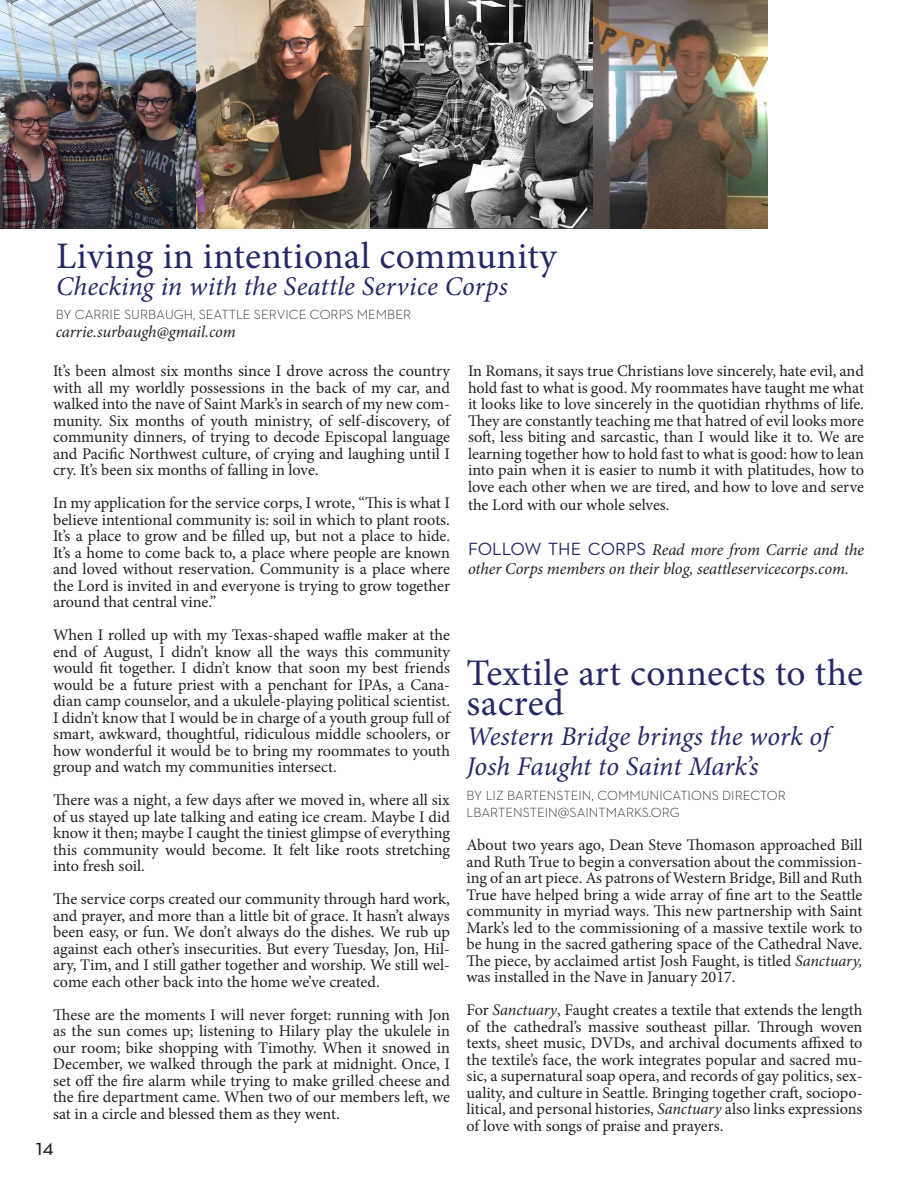
<style>
.page{position:relative;width:918px;height:1188px;background:#fff}
.page>*{position:absolute;margin:0;border:0;box-sizing:border-box;transform-origin:0 0}
.t1{font:37.5px/30px "Minion Pro";letter-spacing:.01em;color:#262967}
.t2{font:italic 27px/30px "Minion Pro";color:#262967}
.t3{font:24px "Neutraface 2 Text";color:#231f20}
.t4{font:italic 16.5px/19.5px "Minion Pro";letter-spacing:-.005em;color:#231f20}
.t5{font:16.2px/16.5px "Minion Pro";color:#231f20;text-align:justify}
.t6{font:300 13.5px "Neutraface 2 Text";color:#231f20}
.s1{font-family:"Neutraface 2 Text";font-style:normal;font-size:18px;color:#262967}
.s2{font-style:italic}
</style>
<div class="page">
<img style="left:206px;top:0;width:388px;height:229px">
<img style="left:594px;top:0;width:173px;height:229px">
<img style="left:0;top:0;width:206px;height:229px">
<p class="t1" style="left:56px;top:241px;width:502px">Living in intentional community</p>
<p class="t2" style="left:56px;top:271px;width:453px">Checking in with the Seattle Service Corps</p>
<p class="t6" style="left:56px;top:306px;width:357px">BY CARRIE SURBAUGH, SEATTLE SERVICE CORPS MEMBER</p>
<p class="t4" style="left:56px;top:322px;width:181px">carrie.surbaugh@gmail.com</p>
<p class="t5" style="left:53px;top:363px;width:398px">It’s been almost six months since I drove across the country with all my worldly possessions in the back of my car, and walked into the nave of Saint Mark’s in search of my new com&shy;munity. Six months of youth ministry, of self-discovery, of community dinners, of trying to decode Episcopal language and Pacific Northwest culture, of crying and laughing until I cry. It’s been six months of falling in love.</p>
<p class="t5" style="left:53px;top:495px;width:398px">In my application for the service corps, I wrote, “This is what I believe intentional community is: soil in which to plant roots.<br>It’s a place to grow and be filled up, but not a place to hide.<br>It’s a home to come back to, a place where people are known and loved without reservation. Community is a place where the Lord is invited in and everyone is trying to grow together around that central vine.”</p>
<p class="t5" style="left:53px;top:627px;width:398px">When I rolled up with my Texas-shaped waffle maker at the end of August, I didn’t know all the ways this community would fit together. I didn’t know that soon my best friends would be a future priest with a penchant for IPAs, a Cana&shy;dian camp counselor, and a ukulele-playing political scientist.<br>I didn’t know that I would be in charge of a youth group full of smart, awkward, thoughtful, ridiculous middle schoolers, or how wonderful it would be to bring my roommates to youth group and watch my communities intersect.</p>
<p class="t5" style="left:53px;top:792px;width:398px">There was a night, a few days after we moved in, where all six of us stayed up late talking and eating ice cream. Maybe I did know it then; maybe I caught the tiniest glimpse of everything this community would become. It felt like roots stretching into fresh soil.</p>
<p class="t5" style="left:53px;top:891px;width:398px">The service corps created our community through hard work, and prayer, and more than a little bit of grace. It hasn’t always been easy, or fun. We don’t always do the dishes. We rub up against each other’s insecurities. But every Tuesday, Jon, Hil&shy;ary, Tim, and I still gather together and worship. We still wel&shy;come each other back into the home we’ve created.</p>
<p class="t5" style="left:53px;top:1007px;width:398px">These are the moments I will never forget: running with Jon as the sun comes up; listening to Hilary play the ukulele in our room; bike shopping with Timothy. When it snowed in December, we walked through the park at midnight. Once, I set off the fire alarm while trying to make grilled cheese and the fire department came. When two of our members left, we sat in a circle and blessed them as they went.</p>
<p class="t3" style="left:36px;top:1131px;width:20px">14</p>
<p class="t5" style="left:468px;top:363px;width:398px">In Romans, it says true Christians love sincerely, hate evil, and hold fast to what is good. My roommates have taught me what it looks like to love sincerely in the quotidian rhythms of life.<br>They are constantly teaching me that hatred of evil looks more soft, less biting and sarcastic, than I would like it to. We are learning together how to hold fast to what is good: how to lean into pain when it is easier to numb it with platitudes, how to love each other when we are tired, and how to love and serve</p>
<p class="t5" style="left:468px;top:497px;width:203px">the Lord with our whole selves.</p>
<p class="t4" style="left:468px;top:540px;width:397px"><span class="s1">FOLLOW THE CORPS</span> Read more from Carrie and the other Corps members on their blog, seattleservicecorps.com.</p>
<p class="t1" style="left:466px;top:658px;width:398px">Textile art connects to the sacred</p>
<p class="t2" style="left:466px;top:721px;width:369px">Western Bridge brings the work of<br>Josh Faught to Saint Mark’s</p>
<p class="t6" style="left:466px;top:787px;width:321px">BY LIZ BARTENSTEIN, COMMUNICATIONS DIRECTOR</p>
<p class="t6" style="left:466px;top:804px;width:215px">LBARTENSTEIN@SAINTMARKS.ORG</p>
<p class="t5" style="left:466px;top:837px;width:398px">About two years ago, Dean Steve Thomason approached Bill and Ruth True to begin a conversation about the commission&shy;ing of an art piece. As patrons of Western Bridge, Bill and Ruth True have helped bring a wide array of fine art to the Seattle community in myriad ways. This new partnership with Saint Mark’s led to the commissioning of a massive textile work to be hung in the sacred gathering space of the Cathedral Nave.<br>The piece, by acclaimed artist Josh Faught, is titled <span class="s2">Sanctuary, </span>was installed in the Nave in January 2017.</p>
<p class="t5" style="left:466px;top:1002px;width:398px">For <span class="s2">Sanctuary</span>, Faught creates a textile that extends the length of the cathedral’s massive southeast pillar. Through woven texts, sheet music, DVDs, and archival documents affixed to the textile’s face, the work integrates popular and sacred mu&shy;sic, a supernatural soap opera, and records of gay politics, sex&shy;uality, and culture in Seattle. Bringing together craft, sociopo&shy;litical, and personal histories, <span class="s2">Sanctuary</span> also links expressions of love with songs of praise and prayers.</p>
</div>
